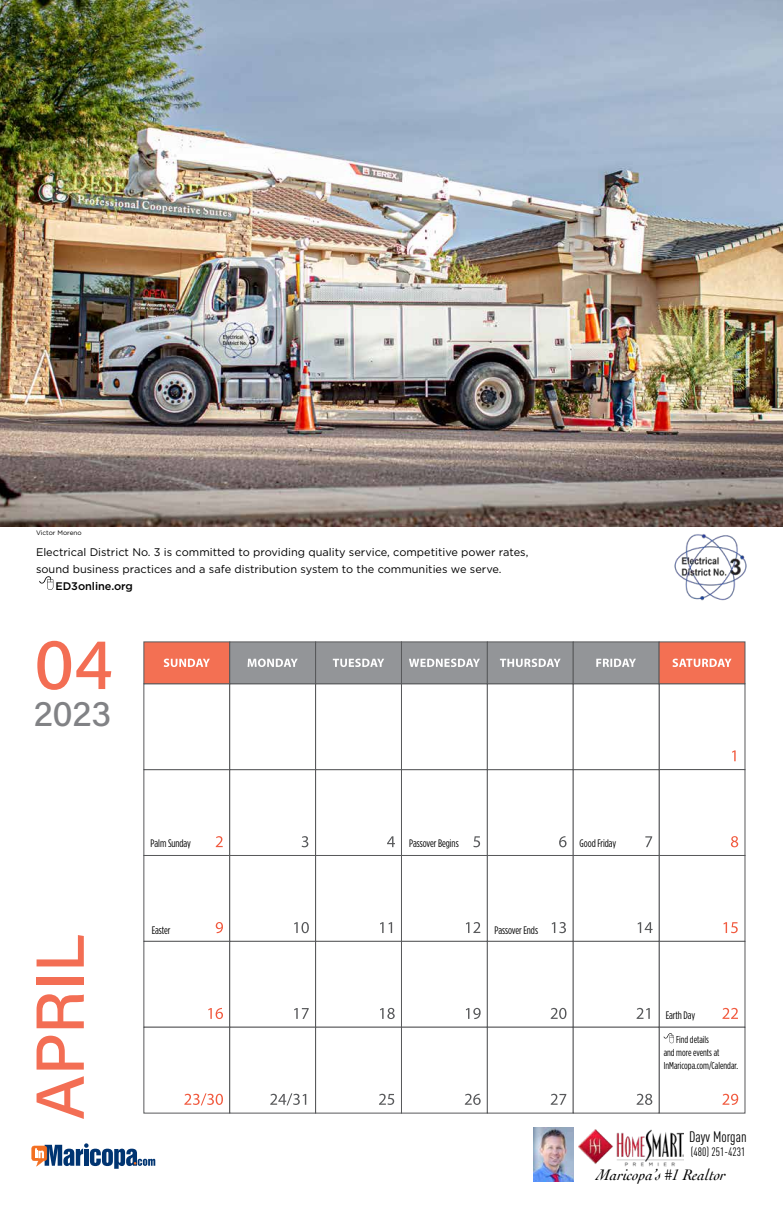
<style>
.page{position:relative;width:783px;height:1206px;background:#fff}
.page>*{position:absolute;margin:0;border:0;box-sizing:border-box;transform-origin:0 0}
.t1{font:500 72px "Acumin Pro";color:#f36e54}
.t2{font:500 68px "Acumin Pro";letter-spacing:-.015em;color:#f36e54}
.t3{font:500 36px "Acumin Pro";color:#818285}
.t4{font:italic 16px "Cochin";color:#000}
.t5{font:15px "DIN Cond";color:#000}
.t6{font:12px "DIN Cond";color:#000}
.t7{font:11px/17px "Gotham";color:#000}
.t8{font:500 11px "Gotham";letter-spacing:-.005em;color:#000}
.t9{font:10.9px "Gotham Condensed";letter-spacing:-.005em;color:#000}
.t10{font:10px/13px "Gotham Condensed";color:#000}
.t11{font:6.5px "Gotham";color:#000}
</style>
<div class="page">
<div style="left:659px;top:683px;width:86px;height:87px;border:1px solid #58595b"></div>
<div style="left:659px;top:769px;width:86px;height:87px;border:1px solid #58595b"></div>
<div style="left:659px;top:855px;width:86px;height:87px;border:1px solid #58595b"></div>
<div style="left:659px;top:941px;width:86px;height:87px;border:1px solid #58595b"></div>
<div style="left:659px;top:1027px;width:86px;height:86px;border:1px solid #58595b"></div>
<div style="left:144px;top:855px;width:86px;height:87px;border:1px solid #58595b"></div>
<div style="left:144px;top:941px;width:86px;height:87px;border:1px solid #58595b"></div>
<div style="left:229px;top:769px;width:87px;height:87px;border:1px solid #58595b"></div>
<div style="left:229px;top:855px;width:87px;height:87px;border:1px solid #58595b"></div>
<div style="left:229px;top:941px;width:87px;height:87px;border:1px solid #58595b"></div>
<div style="left:229px;top:1027px;width:87px;height:86px;border:1px solid #58595b"></div>
<div style="left:315px;top:769px;width:87px;height:87px;border:1px solid #58595b"></div>
<div style="left:315px;top:855px;width:87px;height:87px;border:1px solid #58595b"></div>
<div style="left:315px;top:941px;width:87px;height:87px;border:1px solid #58595b"></div>
<div style="left:315px;top:1027px;width:87px;height:86px;border:1px solid #58595b"></div>
<div style="left:401px;top:769px;width:87px;height:87px;border:1px solid #58595b"></div>
<div style="left:401px;top:855px;width:87px;height:87px;border:1px solid #58595b"></div>
<div style="left:401px;top:941px;width:87px;height:87px;border:1px solid #58595b"></div>
<div style="left:401px;top:1027px;width:87px;height:86px;border:1px solid #58595b"></div>
<div style="left:487px;top:769px;width:87px;height:87px;border:1px solid #58595b"></div>
<div style="left:487px;top:855px;width:87px;height:87px;border:1px solid #58595b"></div>
<div style="left:487px;top:941px;width:87px;height:87px;border:1px solid #58595b"></div>
<div style="left:487px;top:1027px;width:87px;height:86px;border:1px solid #58595b"></div>
<div style="left:573px;top:769px;width:86px;height:87px;border:1px solid #58595b"></div>
<div style="left:144px;top:683px;width:86px;height:87px;border:1px solid #58595b"></div>
<div style="left:229px;top:683px;width:87px;height:87px;border:1px solid #58595b"></div>
<div style="left:315px;top:683px;width:87px;height:87px;border:1px solid #58595b"></div>
<div style="left:401px;top:683px;width:87px;height:87px;border:1px solid #58595b"></div>
<div style="left:487px;top:683px;width:87px;height:87px;border:1px solid #58595b"></div>
<div style="left:573px;top:683px;width:86px;height:87px;border:1px solid #58595b"></div>
<div style="left:573px;top:855px;width:86px;height:87px;border:1px solid #58595b"></div>
<div style="left:573px;top:941px;width:86px;height:87px;border:1px solid #58595b"></div>
<div style="left:573px;top:1027px;width:86px;height:86px;border:1px solid #58595b"></div>
<svg style="left:732px;top:750px;width:4px;height:11px"></svg>
<svg style="left:731px;top:836px;width:7px;height:11px"></svg>
<svg style="left:723px;top:922px;width:15px;height:11px"></svg>
<svg style="left:722px;top:1008px;width:16px;height:11px"></svg>
<svg style="left:722px;top:1094px;width:16px;height:11px"></svg>
<svg style="left:216px;top:836px;width:7px;height:11px"></svg>
<svg style="left:216px;top:922px;width:7px;height:11px"></svg>
<svg style="left:208px;top:1008px;width:15px;height:11px"></svg>
<svg style="left:184px;top:1093px;width:39px;height:12px"></svg>
<svg style="left:302px;top:836px;width:6px;height:11px"></svg>
<svg style="left:294px;top:922px;width:15px;height:11px"></svg>
<svg style="left:294px;top:1008px;width:15px;height:11px"></svg>
<svg style="left:270px;top:1093px;width:36px;height:12px"></svg>
<svg style="left:387px;top:836px;width:8px;height:11px"></svg>
<svg style="left:380px;top:922px;width:12px;height:11px"></svg>
<svg style="left:380px;top:1008px;width:15px;height:11px"></svg>
<svg style="left:379px;top:1094px;width:15px;height:11px"></svg>
<svg style="left:473px;top:836px;width:7px;height:11px"></svg>
<svg style="left:466px;top:922px;width:14px;height:11px"></svg>
<svg style="left:466px;top:1008px;width:15px;height:11px"></svg>
<svg style="left:465px;top:1094px;width:16px;height:11px"></svg>
<svg style="left:559px;top:836px;width:8px;height:11px"></svg>
<svg style="left:552px;top:922px;width:14px;height:11px"></svg>
<svg style="left:551px;top:1008px;width:15px;height:11px"></svg>
<svg style="left:551px;top:1094px;width:15px;height:11px"></svg>
<svg style="left:645px;top:836px;width:7px;height:11px"></svg>
<svg style="left:638px;top:922px;width:15px;height:11px"></svg>
<svg style="left:637px;top:1008px;width:13px;height:11px"></svg>
<svg style="left:637px;top:1094px;width:15px;height:11px"></svg>
<div style="left:144px;top:642px;width:86px;height:42px;background:#f37053"></div>
<div style="left:144px;top:642px;width:86px;height:42px;border:1px solid #58595b"></div>
<div style="left:230px;top:642px;width:86px;height:42px;background:#939598"></div>
<div style="left:229px;top:642px;width:87px;height:42px;border:1px solid #58595b"></div>
<div style="left:316px;top:642px;width:85px;height:42px;background:#939598"></div>
<div style="left:315px;top:642px;width:87px;height:42px;border:1px solid #58595b"></div>
<div style="left:401px;top:642px;width:86px;height:42px;background:#939598"></div>
<div style="left:401px;top:642px;width:87px;height:42px;border:1px solid #58595b"></div>
<div style="left:487px;top:642px;width:86px;height:42px;background:#939598"></div>
<div style="left:487px;top:642px;width:87px;height:42px;border:1px solid #58595b"></div>
<div style="left:573px;top:642px;width:86px;height:42px;background:#939598"></div>
<div style="left:573px;top:642px;width:86px;height:42px;border:1px solid #58595b"></div>
<div style="left:659px;top:642px;width:86px;height:42px;background:#f37053"></div>
<div style="left:659px;top:642px;width:86px;height:42px;border:1px solid #58595b"></div>
<svg style="left:164px;top:659px;width:46px;height:8px"></svg>
<svg style="left:248px;top:659px;width:50px;height:8px"></svg>
<svg style="left:333px;top:659px;width:51px;height:8px"></svg>
<svg style="left:409px;top:659px;width:71px;height:8px"></svg>
<svg style="left:500px;top:659px;width:61px;height:8px"></svg>
<svg style="left:596px;top:659px;width:40px;height:8px"></svg>
<svg style="left:673px;top:659px;width:59px;height:8px"></svg>
<img style="left:0;top:0;width:783px;height:526px">
<svg style="left:39px;top:576px;width:14px;height:14px"></svg>
<svg style="left:32px;top:1143px;width:123px;height:26px"></svg>
<img style="left:674px;top:534px;width:73px;height:67px">
<svg style="left:664px;top:1033px;width:10px;height:10px"></svg>
<img style="left:579px;top:1129px;width:104px;height:38px">
<img style="left:534px;top:1127px;width:40px;height:54px">
<p class="t11" style="left:36px;top:529px;width:47px">Victor Moreno</p>
<p class="t7" style="left:36px;top:543px;width:494px">Electrical District No. 3 is committed to providing quality service, competitive power rates, sound business practices and a safe distribution system to the communities we serve.</p>
<p class="t8" style="left:55px;top:579px;width:79px">ED3online.org</p>
<h1 class="t1" style="left:34px;top:614px;width:81px">04</h1>
<h3 class="t3" style="left:34px;top:688px;width:79px">2023</h3>
<h2 class="t2" style="left:13px;top:1120px;width:188px;rotate:-90deg">APRIL</h2>
<p class="t9" style="left:151px;top:837px;width:42px">Palm Sunday</p>
<p class="t9" style="left:409px;top:837px;width:51px">Passover Begins</p>
<p class="t9" style="left:580px;top:837px;width:38px">Good Friday</p>
<p class="t9" style="left:152px;top:924px;width:20px">Easter</p>
<p class="t9" style="left:495px;top:924px;width:45px">Passover Ends</p>
<p class="t9" style="left:666px;top:1009px;width:31px">Earth Day</p>
<p class="t10" style="left:664px;top:1033px;width:76px;text-indent:12px">Find details<br>and more events at<br>InMaricopa.com/Calendar.</p>
<h3 class="t5" style="left:689px;top:1128px;width:59px">Dayv Morgan</h3>
<p class="t6" style="left:691px;top:1145px;width:56px">(480) 251-4231</p>
<h3 class="t4" style="left:597px;top:1164px;width:131px">Maricopa’s #1 Realtor</h3>
</div>
